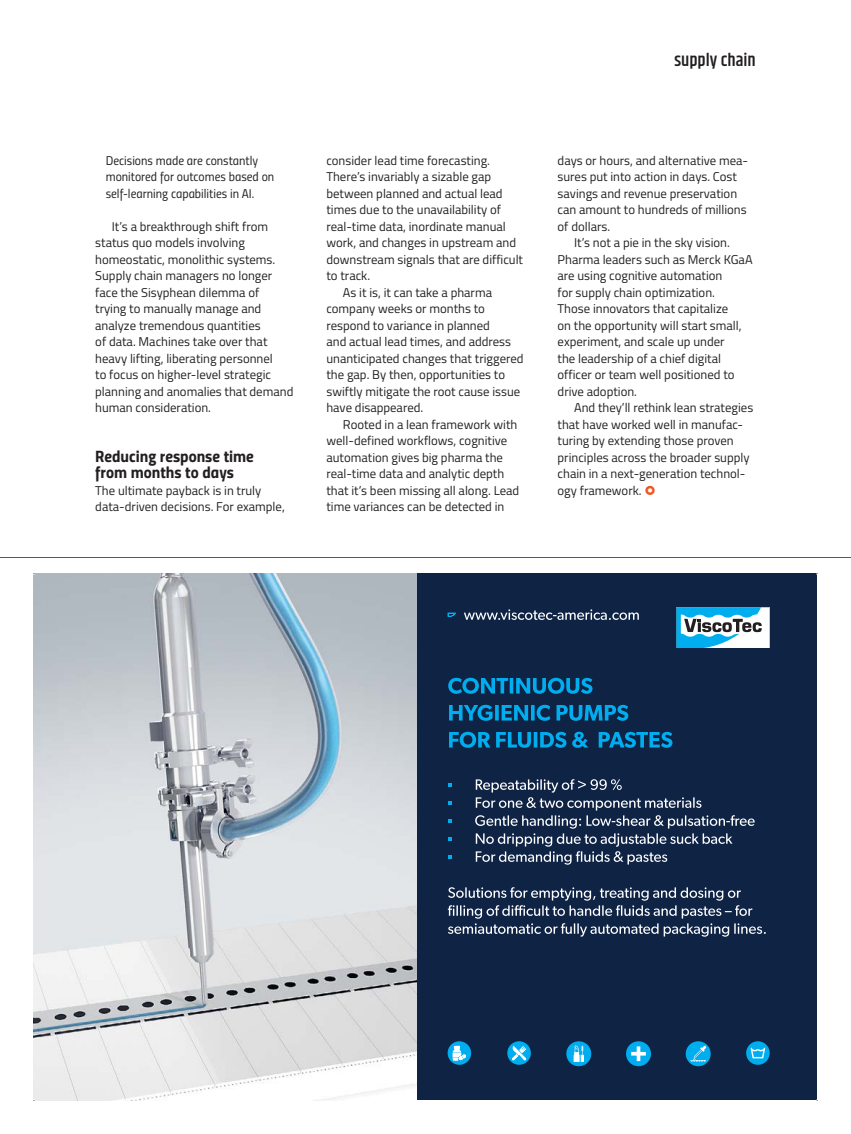
<style>
.page{position:relative;width:851px;height:1134px;background:#fff}
.page>*{position:absolute;margin:0;border:0;box-sizing:border-box;transform-origin:0 0}
.t1{font:700 18px "Khand";color:#231f20}
.t2{font:16.5px/16.5px "Titillium Bold Upright";color:#231f20}
.t3{font:12.75px/16.5px "Titillium";color:#231f20}
.t4{font:12.75px/16.5px "Titillium Regular Upright";color:#231f20}
</style>
<div class="page">
<div style="left:416px;top:574px;width:401px;height:526px;background:#0f2345"></div>
<svg style="left:676px;top:608px;width:93px;height:40px"></svg>
<svg style="left:447px;top:613px;width:9px;height:4px"></svg>
<svg style="left:464px;top:609px;width:174px;height:11px"></svg>
<svg style="left:449px;top:732px;width:223px;height:16px"></svg>
<svg style="left:449px;top:705px;width:179px;height:16px"></svg>
<svg style="left:448px;top:678px;width:144px;height:16px"></svg>
<svg style="left:448px;top:887px;width:317px;height:50px"></svg>
<svg style="left:448px;top:855px;width:4px;height:3px"></svg>
<svg style="left:448px;top:837px;width:4px;height:3px"></svg>
<svg style="left:448px;top:819px;width:4px;height:3px"></svg>
<svg style="left:448px;top:801px;width:4px;height:3px"></svg>
<svg style="left:475px;top:779px;width:279px;height:86px"></svg>
<svg style="left:448px;top:783px;width:4px;height:3px"></svg>
<div style="left:447px;top:1041px;width:24px;height:24px;background:#00aeef;border-radius:50%"></div>
<svg style="left:452px;top:1046px;width:14px;height:15px"></svg>
<div style="left:566px;top:1041px;width:25px;height:25px;background:#00aeef;border-radius:50%"></div>
<svg style="left:573px;top:1046px;width:11px;height:16px"></svg>
<div style="left:626px;top:1041px;width:25px;height:25px;background:#00aeef;border-radius:50%"></div>
<svg style="left:631px;top:1046px;width:14px;height:15px"></svg>
<div style="left:507px;top:1041px;width:24px;height:24px;background:#00aeef;border-radius:50%"></div>
<svg style="left:512px;top:1046px;width:14px;height:14px"></svg>
<div style="left:685px;top:1041px;width:25px;height:25px;background:#00aeef;border-radius:50%"></div>
<svg style="left:690px;top:1046px;width:16px;height:16px"></svg>
<div style="left:746px;top:1041px;width:23px;height:24px;background:#00aeef;border-radius:50%"></div>
<svg style="left:750px;top:1048px;width:15px;height:10px"></svg>
<img style="left:34px;top:574px;width:382px;height:526px">
<hr style="left:0;top:557px;width:850px;height:1px;background:#58595b">
<h1 class="t1" style="left:674px;top:53px;width:83px">supply chain</h1>
<p class="t4" style="left:106px;top:154px;width:170px">Decisions made are constantly monitored for outcomes based on self-learning capabilities in AI.</p>
<p class="t3" style="left:95px;top:220px;width:200px;text-indent:16px">It’s a breakthrough shift from status quo models involving homeostatic, monolithic systems.<br>Supply chain managers no longer face the Sisyphean dilemma of trying to manually manage and analyze tremendous quantities<br>of data. Machines take over that heavy lifting, liberating personnel<br>to focus on higher-level strategic planning and anomalies that demand human consideration.</p>
<p class="t2" style="left:95px;top:450px;width:160px">Reducing response time from months to days</p>
<p class="t3" style="left:95px;top:484px;width:191px">The ultimate payback is in truly data-driven decisions. For example,</p>
<p class="t3" style="left:326px;top:154px;width:165px">consider lead time forecasting.</p>
<p class="t3" style="left:326px;top:170px;width:166px">There’s invariably a sizable gap</p>
<p class="t3" style="left:326px;top:187px;width:178px">between planned and actual lead</p>
<p class="t3" style="left:326px;top:203px;width:176px">times due to the unavailability of</p>
<p class="t3" style="left:326px;top:220px;width:181px">real-time data, inordinate manual</p>
<p class="t3" style="left:326px;top:236px;width:191px">work, and changes in upstream and</p>
<p class="t3" style="left:326px;top:253px;width:198px">downstream signals that are difficult</p>
<p class="t3" style="left:326px;top:269px;width:45px">to track.</p>
<p class="t3" style="left:343px;top:286px;width:151px">As it is, it can take a pharma</p>
<p class="t3" style="left:326px;top:302px;width:160px">company weeks or months to</p>
<p class="t3" style="left:326px;top:319px;width:165px">respond to variance in planned</p>
<p class="t3" style="left:326px;top:335px;width:186px">and actual lead times, and address</p>
<p class="t3" style="left:326px;top:352px;width:199px">unanticipated changes that triggered</p>
<p class="t3" style="left:326px;top:368px;width:180px">the gap. By then, opportunities to</p>
<p class="t3" style="left:326px;top:385px;width:195px">swiftly mitigate the root cause issue</p>
<p class="t3" style="left:326px;top:401px;width:98px">have disappeared.</p>
<p class="t3" style="left:343px;top:418px;width:176px">Rooted in a lean framework with</p>
<p class="t3" style="left:326px;top:434px;width:182px">well-defined workflows, cognitive</p>
<p class="t3" style="left:326px;top:451px;width:178px">automation gives big pharma the</p>
<p class="t3" style="left:326px;top:467px;width:179px">real-time data and analytic depth</p>
<p class="t3" style="left:326px;top:484px;width:194px">that it’s been missing all along. Lead</p>
<p class="t3" style="left:326px;top:500px;width:179px">time variances can be detected in</p>
<p class="t3" style="left:557px;top:154px;width:192px">days or hours, and alternative mea&shy;sures put into action in days. Cost savings and revenue preservation can amount to hundreds of millions of dollars.</p>
<p class="t3" style="left:557px;top:236px;width:196px;text-indent:16px">It’s not a pie in the sky vision.<br>Pharma leaders such as Merck KGaA are using cognitive automation<br>for supply chain optimization.<br>Those innovators that capitalize<br>on the opportunity will start small, experiment, and scale up under<br>the leadership of a chief digital officer or team well positioned to drive adoption.</p>
<p class="t3" style="left:557px;top:401px;width:197px;text-indent:16px">And they’ll rethink lean strategies that have worked well in manufac&shy;turing by extending those proven principles across the broader supply chain in a next-generation technol&shy;ogy framework.</p>
</div>
